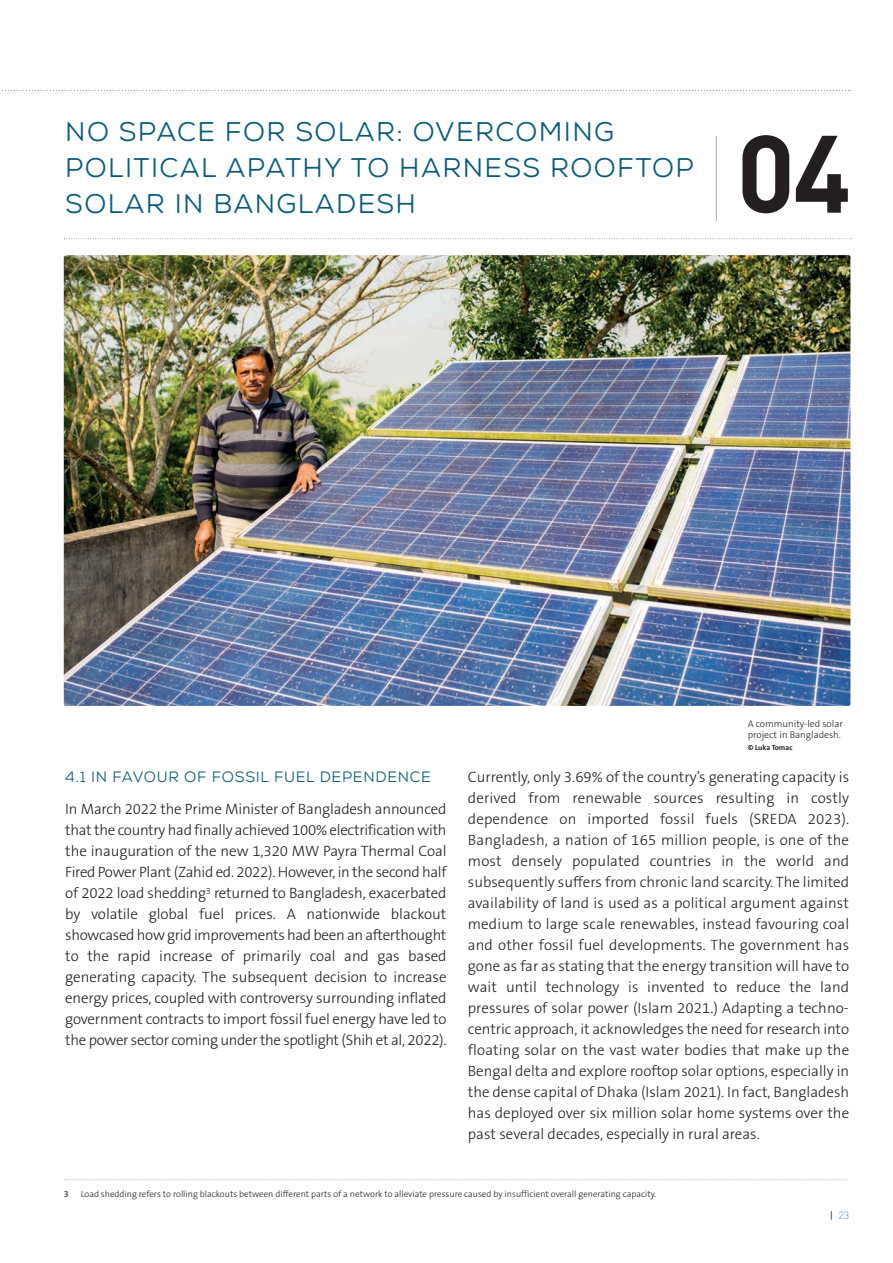
<style>
.page{position:relative;width:893px;height:1263px;background:#fff}
.page>*{position:absolute;margin:0;border:0;box-sizing:border-box;transform-origin:0 0}
.t1{font:700 108px "DINOT";color:#231f20}
.t2{font:27px/36px "Nexa Rust Sans";letter-spacing:.05em;color:#0a5c7d}
.t3{font:300 15px/21px "The Sans B3";letter-spacing:-.015em;color:#231f20;text-align:justify}
.t4{font:15px "Nexa Rust Sans";letter-spacing:.045em;color:#0a5c7d}
.t5{font:300 10.5px "DIN";color:#628fab}
.t6{font:300 9.75px/11.2px "The Sans B3";color:#231f20}
.t7{font:300 9px "The Sans B3";color:#231f20}
.t8{font:700 9px "The Sans B7";color:#57585a}
.t9{font:700 7.5px "The Sans B7";color:#231f20}
.s1{font-family:"Nexa Rust Sans";font-weight:400;color:#231f20}
</style>
<div class="page">
<svg style="left:1px;top:90px;width:850px;height:1px"></svg>
<svg style="left:64px;top:238px;width:788px;height:1px"></svg>
<hr style="left:716px;top:136px;width:1px;height:85px;background:#a8a9ad">
<img style="left:64px;top:255px;width:786px;height:451px;border-radius:2px">
<svg style="left:65px;top:1179px;width:783px;height:1px"></svg>
<p class="t2" style="left:65px;top:113px;width:630px">NO SPACE FOR SOLAR: OVERCOMING<br>POLITICAL APATHY TO HARNESS ROOFTOP<br>SOLAR IN BANGLADESH</p>
<p class="t1" style="left:737px;top:112px;width:116px">04</p>
<p class="t6" style="left:748px;top:719px;width:97px">A community-led solar project in Bangladesh.</p>
<p class="t9" style="left:748px;top:744px;width:46px">© Luka Tomac</p>
<p class="t4" style="left:65px;top:768px;width:367px">4.1 IN FAVOUR OF FOSSIL FUEL DEPENDENCE</p>
<p class="t3" style="left:65px;top:800px;width:383px">In March 2022 the Prime Minister of Bangladesh announced that the country had finally achieved 100% electrification with the inauguration of the new 1,320 MW Payra Thermal Coal Fired Power Plant (Zahid ed. 2022). However, in the second half of 2022 load shedding<sup>3</sup> returned to Bangladesh, exacerbated by volatile global fuel prices. A nationwide blackout showcased how grid improvements had been an afterthought to the rapid increase of primarily coal and gas based generating capacity. The subsequent decision to increase energy prices, coupled with controversy surrounding inflated government contracts to import fossil fuel energy have led to the power sector coming under the spotlight (Shih et al, 2022).</p>
<p class="t3" style="left:468px;top:768px;width:383px">Currently, only 3.69% of the country’s generating capacity is derived from renewable sources resulting in costly dependence on imported fossil fuels (SREDA 2023).<br>Bangladesh, a nation of 165 million people, is one of the most densely populated countries in the world and subsequently suffers from chronic land scarcity. The limited availability of land is used as a political argument against medium to large scale renewables, instead favouring coal and other fossil fuel developments. The government has gone as far as stating that the energy transition will have to wait until technology is invented to reduce the land pressures of solar power (Islam 2021.) Adapting a techno&shy;centric approach, it acknowledges the need for research into floating solar on the vast water bodies that make up the Bengal delta and explore rooftop solar options, especially in the dense capital of Dhaka (Islam 2021). In fact, Bangladesh has deployed over six million solar home systems over the past several decades, especially in rural areas.</p>
<p class="t8" style="left:64px;top:1190px;width:6px">3</p>
<p class="t7" style="left:81px;top:1190px;width:577px">Load shedding refers to rolling blackouts between different parts of a network to alleviate pressure caused by insufficient overall generating capacity.</p>
<p class="t5" style="left:830px;top:1209px;width:20px"><span class="s1">|</span> 23</p>
</div>
